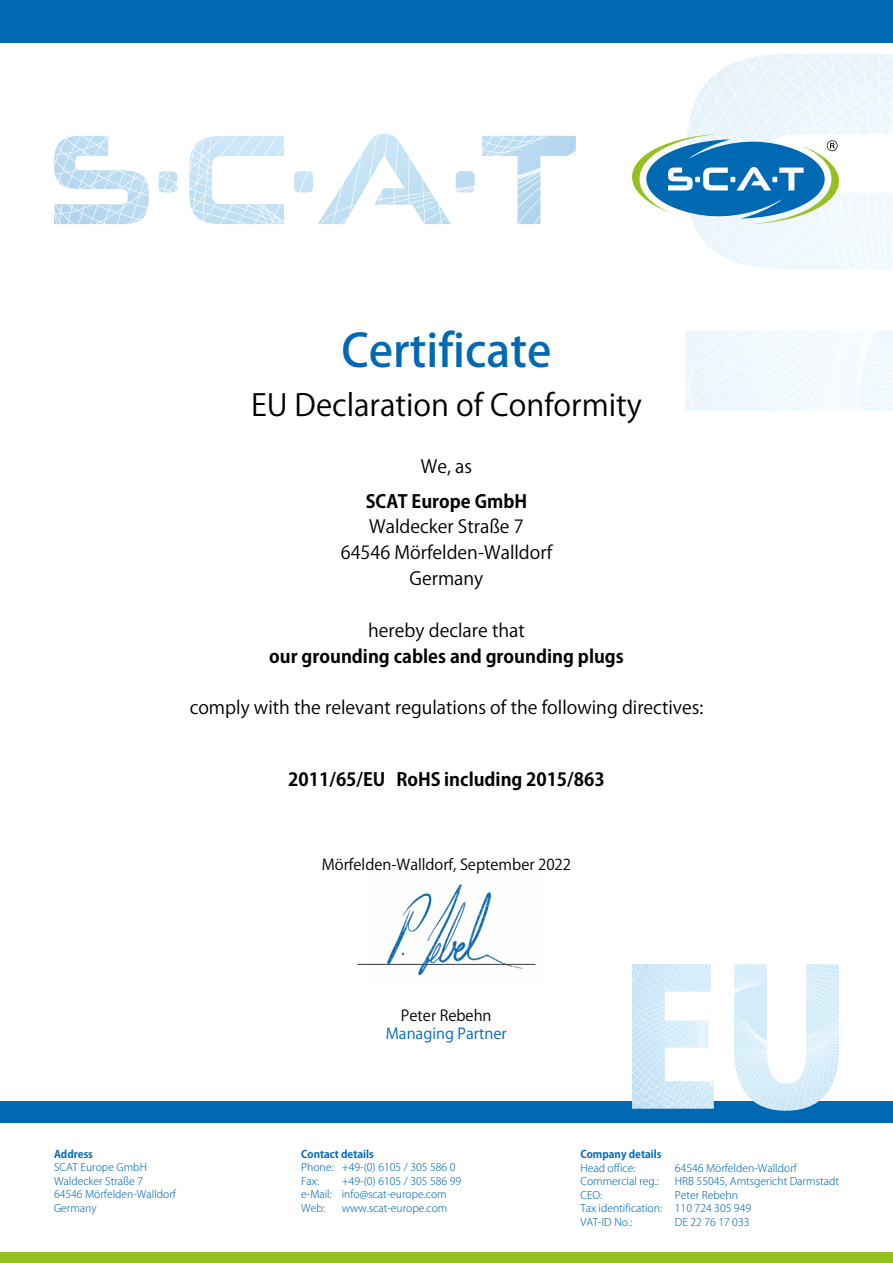
<style>
.page{position:relative;width:893px;height:1263px;background:#fff}
.page>*{position:absolute;margin:0;border:0;box-sizing:border-box;transform-origin:0 0}
.t1{font:500 45px "Koz Go Pro";color:#0069b4}
.t2{font:30px "Koz Go Pro";color:#000}
.t3{font:18px/25.8px "Koz Go Pro";color:#000;text-align:center}
.t4{font:700 18px "Koz Go Pro";color:#000}
.t5{font:15px "Koz Go Pro";color:#000}
.t6{font:15px "Koz Go Pro";color:#0069b4}
.t7{font:300 10.5px/13.5px "Koz Go Pro";color:#0069b4}
.t8{font:700 10.5px "Koz Go Pro";color:#0069b4}
</style>
<div class="page">
<svg style="left:632px;top:54px;width:261px;height:357px"></svg>
<div style="left:0;top:0;width:893px;height:43px;background:#0069b4"></div>
<div style="left:0;top:1101px;width:893px;height:22px;background:#0069b4"></div>
<div style="left:0;top:1252px;width:893px;height:11px;background:#95c11f"></div>
<svg style="left:632px;top:964px;width:207px;height:147px"></svg>
<svg style="left:54px;top:134px;width:522px;height:90px"></svg>
<hr style="left:358px;top:964px;width:177px;height:1px;background:#000">
<img style="left:368px;top:884px;width:168px;height:91px">
<h1 class="t1" style="left:341px;top:321px;width:212px">Certificate</h1>
<h2 class="t2" style="left:251px;top:385px;width:392px">EU Declaration of Conformity</h2>
<h3 class="t3" style="left:421px;top:454px;width:53px">We, as</h3>
<h3 class="t4" style="left:366px;top:489px;width:163px">SCAT Europe GmbH</h3>
<h3 class="t3" style="left:341px;top:514px;width:213px">Waldecker Straße 7<br>64546 Mörfelden-Walldorf<br>Germany</h3>
<h3 class="t3" style="left:368px;top:618px;width:158px">hereby declare that</h3>
<h3 class="t4" style="left:269px;top:644px;width:356px">our grounding cables and grounding plugs</h3>
<h3 class="t3" style="left:190px;top:695px;width:515px">comply with the relevant regulations of the following directives:</h3>
<h3 class="t4" style="left:288px;top:768px;width:318px">2011/65/EU RoHS including 2015/863</h3>
<h3 class="t5" style="left:322px;top:855px;width:251px">Mörfelden-Walldorf, September 2022</h3>
<p class="t8" style="left:54px;top:1147px;width:40px">Address</p>
<p class="t7" style="left:54px;top:1161px;width:124px">SCAT Europe GmbH<br>Waldecker Straße 7<br>64546 Mörfelden-Walldorf<br>Germany</p>
<h3 class="t5" style="left:401px;top:1005px;width:92px">Peter Rebehn</h3>
<h3 class="t6" style="left:386px;top:1023px;width:122px">Managing Partner</h3>
<p class="t8" style="left:301px;top:1147px;width:74px">Contact details</p>
<p class="t7" style="left:301px;top:1161px;width:156px">Phone: +49-(0) 6105 / 305 586 0<br>Fax:</p>
<p class="t7" style="left:301px;top:1174px;width:161px;text-indent:40px">+49-(0) 6105 / 305 586 99 e-Mail: info@scat-europe.com<br>Web:</p>
<p class="t7" style="left:342px;top:1201px;width:107px">www.scat-europe.com</p>
<p class="t8" style="left:580px;top:1147px;width:83px">Company details</p>
<p class="t7" style="left:580px;top:1161px;width:56px">Head office:</p>
<p class="t7" style="left:675px;top:1161px;width:124px">64546 Mörfelden-Walldorf</p>
<p class="t7" style="left:580px;top:1175px;width:80px">Commercial reg.:</p>
<p class="t7" style="left:675px;top:1175px;width:166px">HRB 55045, Amtsgericht Darmstadt</p>
<p class="t7" style="left:580px;top:1188px;width:23px">CEO:</p>
<p class="t7" style="left:580px;top:1188px;width:172px;text-indent:94px">Peter Rebehn<br>Tax identification: 110 724 305 949<br>VAT-ID No.:</p>
<p class="t7" style="left:675px;top:1215px;width:76px">DE 22 76 17 033</p>
</div>
